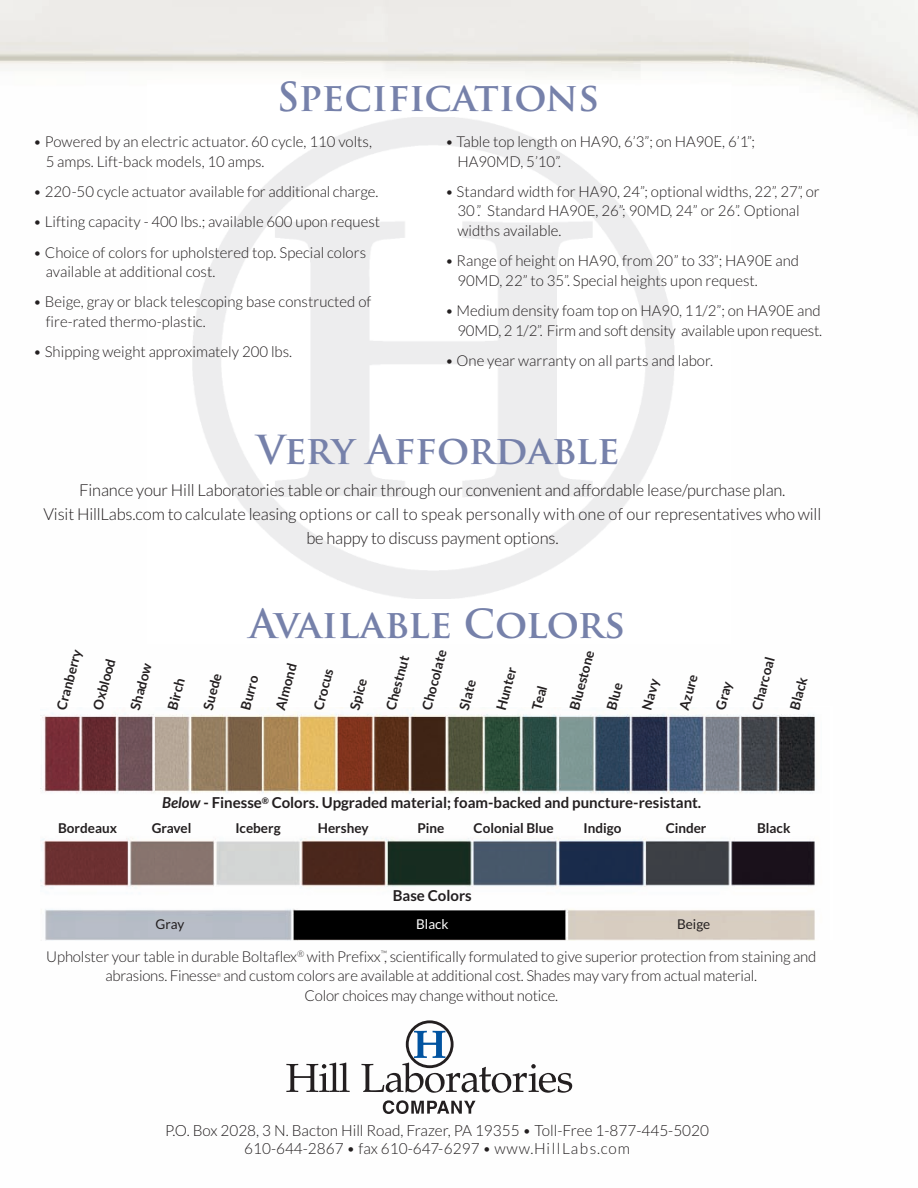
<style>
.page{position:relative;width:918px;height:1188px;background:#fff}
.page>*{position:absolute;margin:0;border:0;box-sizing:border-box;transform-origin:0 0}
.t1{font:700 39px "Trajan Pro";letter-spacing:-.005em;color:#7681aa}
.t2{font:300 16.5px/24px "Lato";letter-spacing:-.01em;color:#231f20;text-align:center}
.t3{font:300 15.3px/18.5px "Lato";color:#231f20;text-align:center}
.t4{font:300 15px/19.5px "Lato";color:#231f20}
.t5{font:700 15px "Lato";color:#231f20}
.t6{font:700 13.5px "Lato";color:#231f20}
.t7{font:13.5px "Lato";color:#231f20}
.t8{font:13.5px "Lato";color:#fff}
.t9{font:300 5.4px "Lato";color:#231f20}
.s1{font-style:italic}
</style>
<div class="page">
<img style="left:40px;top:708px;width:782px;height:232px">
<svg style="left:286px;top:1063px;width:64px;height:29px"></svg>
<svg style="left:361px;top:1020px;width:211px;height:73px"></svg>
<svg style="left:383px;top:1100px;width:93px;height:14px"></svg>
<h1 class="t1" style="left:277px;top:82px;width:324px">Specifications</h1>
<p class="t4" style="left:46px;top:132px;width:328px;text-indent:-12px">• Powered by an electric actuator. 60 cycle, 110 volts,<br>5 amps. Lift-back models, 10 amps.</p>
<p class="t4" style="left:33px;top:182px;width:347px">• 220-50 cycle actuator available for additional charge.</p>
<p class="t4" style="left:33px;top:212px;width:348px">• Lifting capacity - 400 lbs.; available 600 upon request</p>
<p class="t4" style="left:46px;top:243px;width:322px;text-indent:-12px">• Choice of colors for upholstered top. Special colors available at additional cost.</p>
<p class="t4" style="left:46px;top:292px;width:327px;text-indent:-12px">• Beige, gray or black telescoping base constructed of fire-rated thermo-plastic.</p>
<p class="t4" style="left:33px;top:342px;width:261px">• Shipping weight approximately 200 lbs.</p>
<p class="t4" style="left:457px;top:132px;width:299px;text-indent:-12px">• Table top length on HA90, 6’3”; on HA90E, 6’1”;<br>HA90MD, 5’10”.</p>
<p class="t4" style="left:457px;top:182px;width:364px;text-indent:-12px">• Standard width for HA90, 24”; optional widths, 22”, 27”, or<br>30”. Standard HA90E, 26”; 90MD, 24” or 26”. Optional widths available.</p>
<p class="t4" style="left:457px;top:251px;width:343px;text-indent:-12px">• Range of height on HA90, from 20” to 33”; HA90E and<br>90MD, 22” to 35”. Special heights upon request.</p>
<p class="t4" style="left:445px;top:301px;width:379px;text-align:right">• Medium density foam top on HA90, 11/2”; on HA90E and<br>90MD, 2 1/2”. Firm and soft density available upon request.</p>
<p class="t4" style="left:445px;top:351px;width:270px">• One year warranty on all parts and labor.</p>
<h1 class="t1" style="left:257px;top:435px;width:364px">Very Affordable</h1>
<p class="t2" style="left:44px;top:479px;width:779px">Finance your Hill Laboratories table or chair through our convenient and affordable lease/purchase plan.<br>Visit HillLabs.com to calculate leasing options or call to speak personally with one of our representatives who will be happy to discuss payment options.</p>
<p class="t6" style="left:54px;top:708px;width:64px;rotate:-75deg">Cranberry</p>
<p class="t6" style="left:90px;top:708px;width:54px;rotate:-75deg">Oxblood</p>
<p class="t6" style="left:128px;top:708px;width:50px;rotate:-75deg">Shadow</p>
<h1 class="t1" style="left:250px;top:608px;width:377px">Available Colors</h1>
<p class="t6" style="left:165px;top:708px;width:34px;rotate:-75deg">Birch</p>
<p class="t6" style="left:200px;top:708px;width:39px;rotate:-75deg">Suede</p>
<p class="t6" style="left:238px;top:708px;width:37px;rotate:-75deg">Burro</p>
<p class="t6" style="left:273px;top:708px;width:49px;rotate:-75deg">Almond</p>
<p class="t6" style="left:311px;top:708px;width:44px;rotate:-75deg">Crocus</p>
<p class="t6" style="left:347px;top:708px;width:34px;rotate:-75deg">Spice</p>
<p class="t6" style="left:383px;top:708px;width:57px;rotate:-75deg">Chestnut</p>
<p class="t6" style="left:419px;top:708px;width:63px;rotate:-75deg">Chocolate</p>
<p class="t6" style="left:456px;top:708px;width:32px;rotate:-75deg">Slate</p>
<p class="t6" style="left:494px;top:708px;width:45px;rotate:-75deg">Hunter</p>
<p class="t6" style="left:529px;top:708px;width:26px;rotate:-75deg">Teal</p>
<p class="t6" style="left:567px;top:708px;width:63px;rotate:-75deg">Bluestone</p>
<p class="t6" style="left:604px;top:708px;width:29px;rotate:-75deg">Blue</p>
<p class="t6" style="left:639px;top:708px;width:33px;rotate:-75deg">Navy</p>
<p class="t6" style="left:677px;top:708px;width:38px;rotate:-75deg">Azure</p>
<p class="t6" style="left:713px;top:708px;width:31px;rotate:-75deg">Gray</p>
<p class="t6" style="left:749px;top:708px;width:56px;rotate:-75deg">Charcoal</p>
<p class="t6" style="left:787px;top:708px;width:35px;rotate:-75deg">Black</p>
<p class="t5" style="left:162px;top:794px;width:541px"><span class="s1">Below</span> - Finesse<sup>®</sup> Colors. Upgraded material; foam-backed and puncture-resistant.</p>
<p class="t6" style="left:58px;top:820px;width:60px">Bordeaux</p>
<p class="t6" style="left:152px;top:820px;width:41px">Gravel</p>
<p class="t6" style="left:235px;top:820px;width:47px">Iceberg</p>
<p class="t6" style="left:318px;top:820px;width:52px">Hershey</p>
<p class="t6" style="left:417px;top:820px;width:28px">Pine</p>
<p class="t6" style="left:474px;top:820px;width:82px">Colonial Blue</p>
<p class="t6" style="left:584px;top:820px;width:39px">Indigo</p>
<p class="t6" style="left:666px;top:820px;width:42px">Cinder</p>
<p class="t6" style="left:757px;top:820px;width:35px">Black</p>
<p class="t5" style="left:393px;top:887px;width:80px">Base Colors</p>
<p class="t7" style="left:156px;top:917px;width:30px">Gray</p>
<p class="t8" style="left:416px;top:917px;width:34px">Black</p>
<p class="t7" style="left:677px;top:917px;width:35px">Beige</p>
<p class="t4" style="left:46px;top:947px;width:772px;text-align:center">Upholster your table in durable Boltaflex<sup>®</sup> with Prefixx<sup>™</sup>, scientifically formulated to give superior protection from staining and abrasions. Finesse and custom colors are available at additional cost. Shades may vary from actual material.</p>
<p class="t9" style="left:217px;top:972px;width:6px">®</p>
<p class="t4" style="left:305px;top:986px;width:255px">Color choices may change without notice.</p>
<p class="t3" style="left:165px;top:1121px;width:546px">P.O. Box 2028, 3 N. Bacton Hill Road, Frazer, PA 19355 • Toll-Free 1-877-445-5020<br>610-644-2867 • fax 610-647-6297 • www.HillLabs.com</p>
</div>
